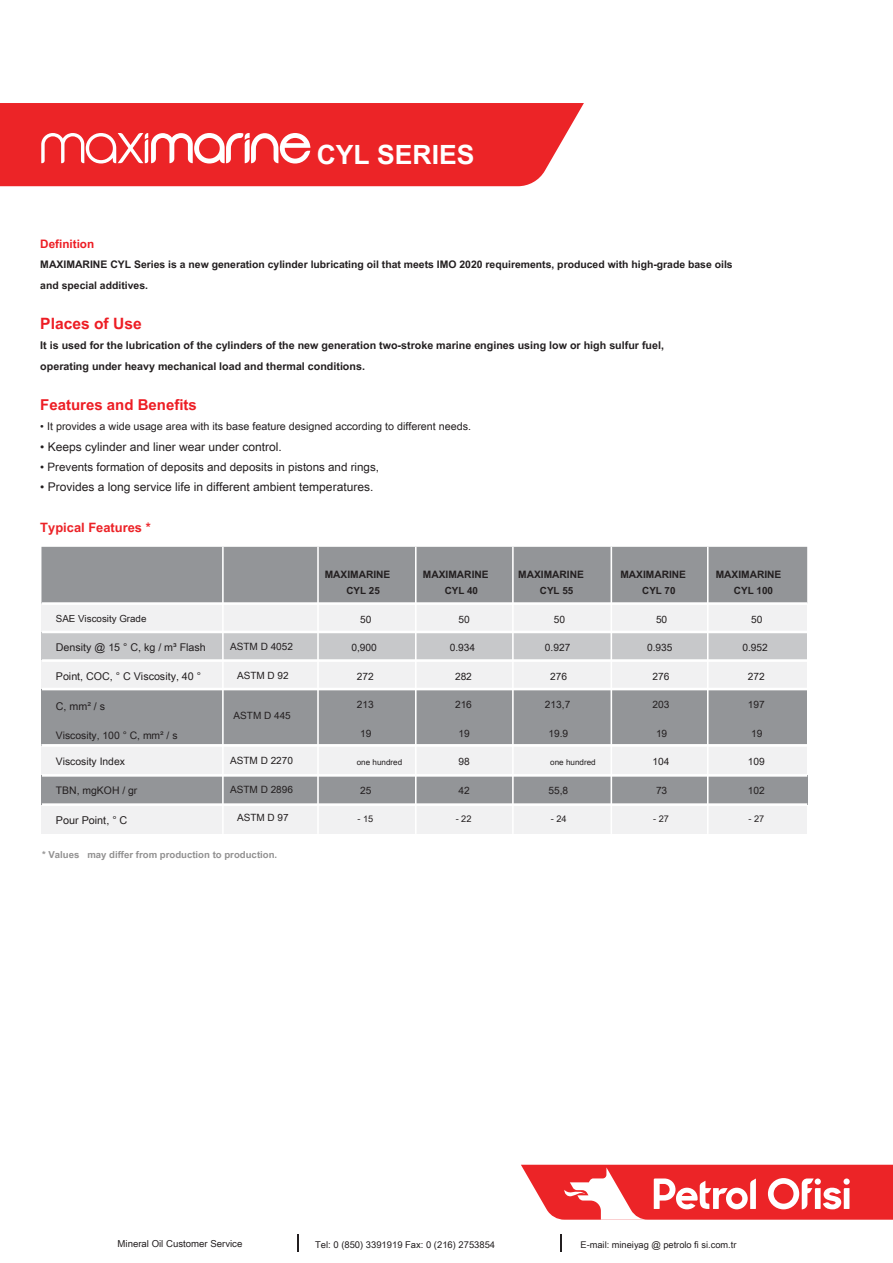
<style>
.page{position:relative;width:893px;height:1263px;background:#fff}
.page>*{position:absolute;margin:0;border:0;box-sizing:border-box;transform-origin:0 0}
.t1{font:700 26.55px "Arial Unicode MS";color:#fff}
.t2{font:700 15.6px "Arial Unicode MS";color:#ed1d24}
.t3{font:700 15px "Arial Unicode MS";color:#ed1d24}
.t4{font:700 12.9px "Arial Unicode MS";color:#ec2227}
.t5{font:12px "Arial Unicode MS";color:#231f20}
.t6{font:700 11.7px "Arial Unicode MS";color:#ed1d24}
.t7{font:11.55px "Arial Unicode MS";color:#231f20}
.t8{font:10.8px "Arial Unicode MS";color:#231f20}
.t9{font:700 10.65px/20.2px "Arial Unicode MS";color:#231f20}
.t10{font:10.65px "Arial Unicode MS";color:#231f20}
.t11{font:700 10.35px/20.2px "Arial Unicode MS";color:#231f20}
.t12{font:10.35px "Arial Unicode MS";color:#231f20}
.t13{font:10.2px "Arial Unicode MS";color:#231f20}
.t14{font:700 10.2px "Arial Unicode MS";color:#231f20}
.t15{font:10.05px "Arial Unicode MS";color:#231f20}
.t16{font:700 9.9px "Arial Unicode MS";color:#231f20}
.t17{font:9.75px "Arial Unicode MS";color:#231f20}
.t18{font:700 9.6px "Arial Unicode MS";color:#929191}
.t19{font:9.6px "Arial Unicode MS";color:#231f20}
.t20{font:9.45px "Arial Unicode MS";color:#231f20}
.t21{font:9.3px "Arial Unicode MS";color:#231f20}
.t22{font:9.15px "Arial Unicode MS";color:#231f20}
.t23{font:8.1px "Arial Unicode MS";color:#231f20}
</style>
<div class="page">
<div style="left:0;top:103px;width:584px;height:83px;background:#ec2427"></div>
<div style="left:41px;top:632px;width:766px;height:28px;background:#c7c8ca"></div>
<div style="left:41px;top:603px;width:766px;height:29px;background:#f1f1f2"></div>
<div style="left:41px;top:775px;width:766px;height:30px;background:#939598"></div>
<div style="left:41px;top:660px;width:766px;height:29px;background:#f1f1f2"></div>
<div style="left:41px;top:690px;width:766px;height:56px;background:#939598"></div>
<div style="left:41px;top:746px;width:766px;height:29px;background:#f1f1f2"></div>
<div style="left:41px;top:805px;width:766px;height:29px;background:#f1f1f2"></div>
<div style="left:41px;top:547px;width:766px;height:56px;background:#939598"></div>
<hr style="left:42px;top:602px;width:765px;height:3px;background:#fff">
<hr style="left:42px;top:631px;width:765px;height:2px;background:#fff">
<hr style="left:42px;top:659px;width:765px;height:3px;background:#fff">
<hr style="left:42px;top:688px;width:765px;height:2px;background:#fff">
<hr style="left:42px;top:774px;width:765px;height:3px;background:#fff">
<hr style="left:42px;top:803px;width:765px;height:3px;background:#fff">
<hr style="left:42px;top:744px;width:765px;height:3px;background:#fff">
<hr style="left:222px;top:547px;width:2px;height:287px;background:#fff">
<hr style="left:317px;top:547px;width:2px;height:287px;background:#fff">
<hr style="left:415px;top:547px;width:2px;height:287px;background:#fff">
<hr style="left:512px;top:547px;width:2px;height:287px;background:#fff">
<hr style="left:610px;top:547px;width:2px;height:287px;background:#fff">
<hr style="left:707px;top:547px;width:2px;height:287px;background:#fff">
<svg style="left:41px;top:133px;width:269px;height:30px"></svg>
<svg style="left:297px;top:1234px;width:1px;height:18px"></svg>
<svg style="left:560px;top:1234px;width:2px;height:18px"></svg>
<svg style="left:521px;top:1165px;width:372px;height:55px"></svg>
<h1 class="t1" style="left:317px;top:135px;width:159px">CYL SERIES</h1>
<p class="t6" style="left:40px;top:236px;width:55px">Definition</p>
<p class="t11" style="left:40px;top:254px;width:694px">MAXIMARINE CYL Series is a new generation cylinder lubricating oil that meets IMO 2020 requirements, produced with high-grade base oils and special additives.</p>
<h2 class="t2" style="left:40px;top:312px;width:103px">Places of Use</h2>
<p class="t9" style="left:40px;top:335px;width:625px">It is used for the lubrication of the cylinders of the new generation two-stroke marine engines using low or high sulfur fuel, operating under heavy mechanical load and thermal conditions.</p>
<h3 class="t3" style="left:40px;top:394px;width:158px">Features and Benefits</h3>
<p class="t8" style="left:40px;top:419px;width:432px">• It provides a wide usage area with its base feature designed according to different needs.</p>
<p class="t5" style="left:40px;top:438px;width:243px">• Keeps cylinder and liner wear under control.</p>
<p class="t7" style="left:40px;top:458px;width:340px">• Prevents formation of deposits and deposits in pistons and rings,</p>
<p class="t5" style="left:40px;top:478px;width:334px">• Provides a long service life in different ambient temperatures.</p>
<p class="t4" style="left:40px;top:518px;width:112px">Typical Features *</p>
<p class="t14" style="left:325px;top:567px;width:67px">MAXIMARINE</p>
<p class="t16" style="left:346px;top:583px;width:35px">CYL 25</p>
<p class="t13" style="left:360px;top:612px;width:13px">50</p>
<p class="t13" style="left:351px;top:640px;width:27px">0,900</p>
<p class="t13" style="left:357px;top:669px;width:18px">272</p>
<p class="t13" style="left:357px;top:697px;width:18px">213</p>
<p class="t13" style="left:360px;top:726px;width:13px">19</p>
<p class="t23" style="left:357px;top:756px;width:47px">one hundred</p>
<p class="t13" style="left:360px;top:783px;width:13px">25</p>
<p class="t22" style="left:357px;top:812px;width:17px">- 15</p>
<p class="t14" style="left:716px;top:567px;width:67px">MAXIMARINE</p>
<p class="t16" style="left:734px;top:583px;width:41px">CYL 100</p>
<p class="t13" style="left:751px;top:612px;width:13px">50</p>
<p class="t13" style="left:742px;top:640px;width:27px">0.952</p>
<p class="t13" style="left:748px;top:669px;width:18px">272</p>
<p class="t13" style="left:748px;top:697px;width:18px">197</p>
<p class="t13" style="left:751px;top:726px;width:13px">19</p>
<p class="t13" style="left:748px;top:754px;width:18px">109</p>
<p class="t13" style="left:748px;top:783px;width:18px">102</p>
<p class="t22" style="left:748px;top:812px;width:17px">- 27</p>
<p class="t14" style="left:620px;top:567px;width:67px">MAXIMARINE</p>
<p class="t16" style="left:642px;top:583px;width:35px">CYL 70</p>
<p class="t13" style="left:656px;top:612px;width:13px">50</p>
<p class="t13" style="left:647px;top:640px;width:27px">0.935</p>
<p class="t13" style="left:652px;top:669px;width:18px">276</p>
<p class="t13" style="left:652px;top:697px;width:18px">203</p>
<p class="t13" style="left:656px;top:726px;width:13px">19</p>
<p class="t13" style="left:652px;top:754px;width:18px">104</p>
<p class="t13" style="left:656px;top:783px;width:13px">73</p>
<p class="t22" style="left:653px;top:812px;width:17px">- 27</p>
<p class="t14" style="left:518px;top:567px;width:67px">MAXIMARINE</p>
<p class="t16" style="left:540px;top:583px;width:35px">CYL 55</p>
<p class="t13" style="left:554px;top:612px;width:13px">50</p>
<p class="t13" style="left:545px;top:640px;width:27px">0.927</p>
<p class="t13" style="left:550px;top:669px;width:18px">276</p>
<p class="t13" style="left:545px;top:697px;width:27px">213,7</p>
<p class="t13" style="left:548px;top:726px;width:21px">19.9</p>
<p class="t23" style="left:550px;top:756px;width:47px">one hundred</p>
<p class="t13" style="left:548px;top:783px;width:21px">55,8</p>
<p class="t22" style="left:551px;top:812px;width:17px">- 24</p>
<p class="t14" style="left:423px;top:567px;width:67px">MAXIMARINE</p>
<p class="t16" style="left:445px;top:583px;width:35px">CYL 40</p>
<p class="t13" style="left:459px;top:612px;width:13px">50</p>
<p class="t13" style="left:450px;top:640px;width:27px">0.934</p>
<p class="t13" style="left:455px;top:669px;width:18px">282</p>
<p class="t13" style="left:455px;top:697px;width:18px">216</p>
<p class="t13" style="left:459px;top:726px;width:13px">19</p>
<p class="t13" style="left:459px;top:754px;width:13px">98</p>
<p class="t13" style="left:459px;top:783px;width:13px">42</p>
<p class="t22" style="left:456px;top:812px;width:17px">- 22</p>
<p class="t17" style="left:56px;top:611px;width:92px">SAE Viscosity Grade</p>
<p class="t10" style="left:56px;top:640px;width:151px">Density @ 15 ° C, kg / m³ Flash</p>
<p class="t10" style="left:56px;top:669px;width:147px">Point, COC, ° C Viscosity, 40 °</p>
<p class="t10" style="left:56px;top:698px;width:51px">C, mm² / s</p>
<p class="t12" style="left:56px;top:728px;width:123px">Viscosity, 100 ° C, mm² / s</p>
<p class="t12" style="left:56px;top:754px;width:71px">Viscosity Index</p>
<p class="t12" style="left:56px;top:783px;width:83px">TBN, mgKOH / gr</p>
<p class="t8" style="left:56px;top:812px;width:73px">Pour Point, ° C</p>
<p class="t15" style="left:230px;top:639px;width:64px">ASTM D 4052</p>
<p class="t15" style="left:237px;top:668px;width:53px">ASTM D 92</p>
<p class="t15" style="left:234px;top:708px;width:59px">ASTM D 445</p>
<p class="t15" style="left:230px;top:753px;width:64px">ASTM D 2270</p>
<p class="t15" style="left:230px;top:782px;width:64px">ASTM D 2896</p>
<p class="t15" style="left:237px;top:810px;width:53px">ASTM D 97</p>
<p class="t18" style="left:42px;top:848px;width:237px">* Values may differ from production to production.</p>
<p class="t19" style="left:118px;top:1237px;width:126px">Mineral Oil Customer Service</p>
<p class="t20" style="left:315px;top:1237px;width:181px">Tel: 0 (850) 3391919 Fax: 0 (216) 2753854</p>
<p class="t21" style="left:580px;top:1238px;width:157px">E-mail: mineiyag @ petrolo fi si.com.tr</p>
</div>
